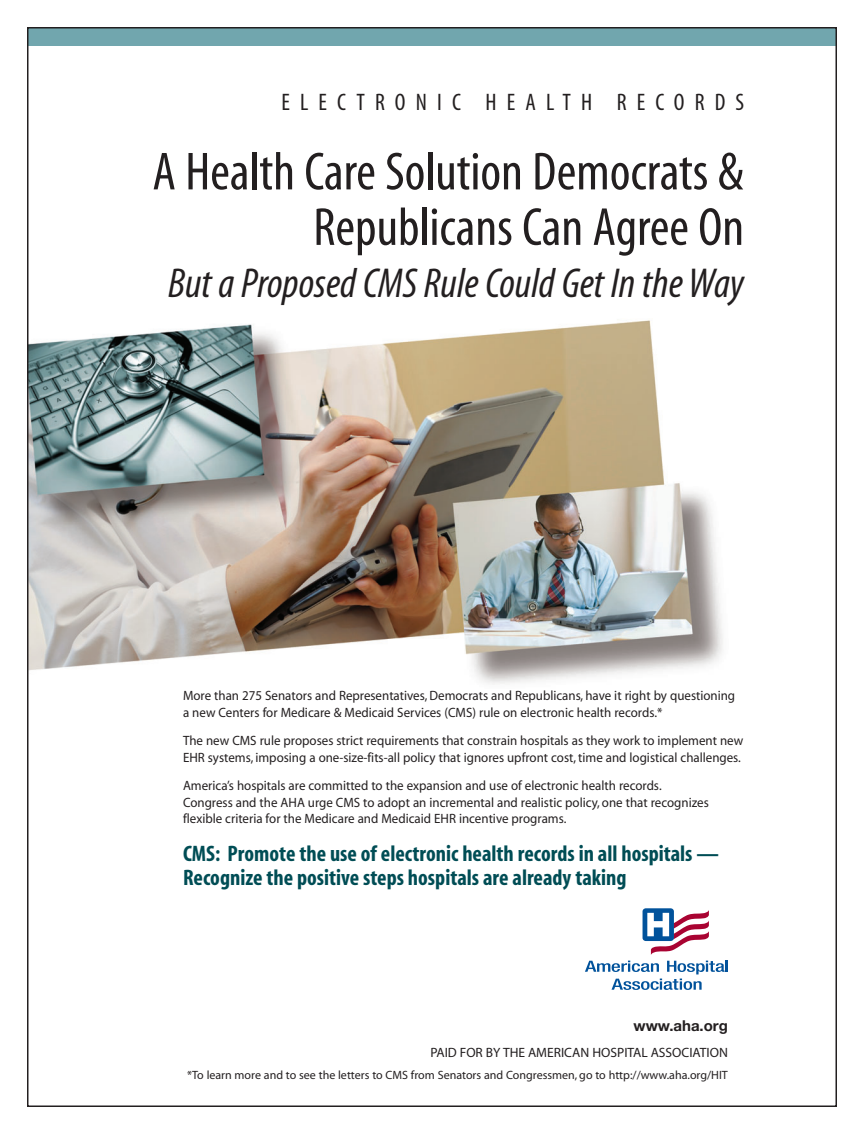
<style>
.page{position:relative;width:864px;height:1134px;background:#fff}
.page>*{position:absolute;margin:0;border:0;box-sizing:border-box;transform-origin:0 0}
.t1{font:condensed 54px/55.5px "Myriad";color:#231f20;text-align:right}
.t2{font:italic condensed 42px "Myriad";color:#231f20}
.t3{font:condensed 24px "Myriad";letter-spacing:.425em;color:#231f20}
.t4{font:700 condensed 22.5px/24px "Myriad";color:#004d55}
.t5{font:700 15px "Helvetica Neue";color:#231f20}
.t6{font:13.5px/16.2px "Myriad";color:#231f20;scale:.96 1}
.t7{font:13.5px "Myriad";color:#231f20}
.t8{font:12px "Myriad";color:#231f20}
</style>
<div class="page">
<img style="left:30px;top:320px;width:693px;height:365px">
<svg style="left:585px;top:961px;width:143px;height:29px"></svg>
<div style="left:643px;top:908px;width:31px;height:33px;background:#01529b;border-radius:3px"></div>
<svg style="left:647px;top:910px;width:62px;height:45px"></svg>
<div style="left:27px;top:27px;width:810px;height:18px;background:#71a6ae"></div>
<h3 class="t3" style="left:282px;top:93px;width:464px">ELECTRONIC HEALTH RECORDS</h3>
<h1 class="t1" style="left:152px;top:147px;width:593px">A Health Care Solution Democrats &amp;<br>Republicans Can Agree On</h1>
<h2 class="t2" style="left:168px;top:267px;width:578px">But a Proposed CMS Rule Could Get In the Way</h2>
<p class="t6" style="left:183px;top:689px;width:577px">More than 275 Senators and Representatives, Democrats and Republicans, have it right by questioning a new Centers for Medicare &amp; Medicaid Services (CMS) rule on electronic health records.*</p>
<p class="t6" style="left:183px;top:734px;width:585px">The new CMS rule proposes strict requirements that constrain hospitals as they work to implement new<br>EHR systems, imposing a one-size-fits-all policy that ignores upfront cost, time and logistical challenges.</p>
<p class="t6" style="left:183px;top:779px;width:549px">America’s hospitals are committed to the expansion and use of electronic health records.<br>Congress and the AHA urge CMS to adopt an incremental and realistic policy, one that recognizes flexible criteria for the Medicare and Medicaid EHR incentive programs.</p>
<h3 class="t4" style="left:183px;top:843px;width:537px">CMS: Promote the use of electronic health records in all hospitals —<br>Recognize the positive steps hospitals are already taking</h3>
<p class="t5" style="left:634px;top:1020px;width:96px">www.aha.org</p>
<p class="t7" style="left:431px;top:1047px;width:299px">PAID FOR BY THE AMERICAN HOSPITAL ASSOCIATION</p>
<p class="t8" style="left:187px;top:1071px;width:542px">*To learn more and to see the letters to CMS from Senators and Congressmen, go to http://www.aha.org/HIT</p>
</div>
